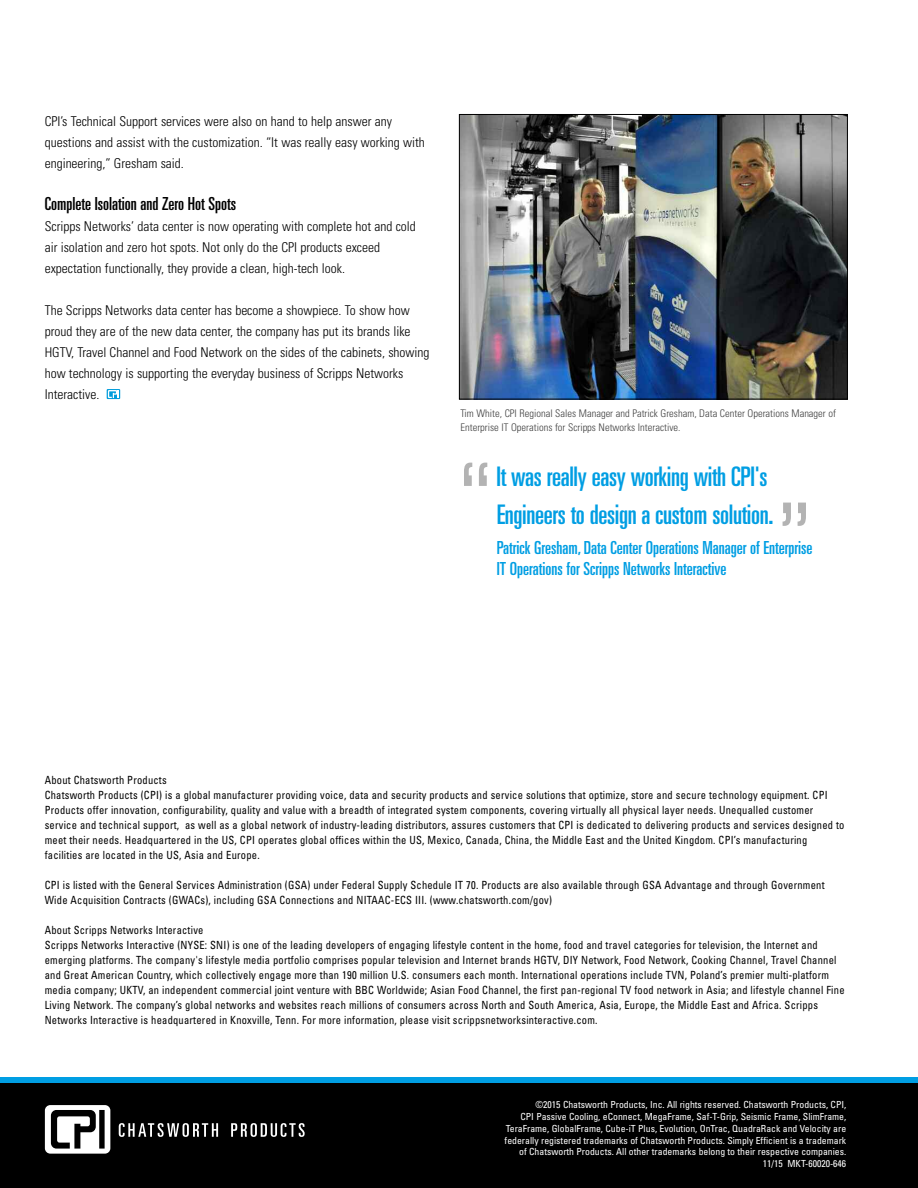
<style>
.page{position:relative;width:918px;height:1188px;background:#fff}
.page>*{position:absolute;margin:0;border:0;box-sizing:border-box;transform-origin:0 0}
.t1{font:ultra-condensed 27px/37.5px "Univers LT Std";letter-spacing:-.01em;color:#009ee3}
.t2{font:ultra-condensed 18px/21px "Univers LT Std";color:#009ee3}
.t3{font:ultra-condensed 18px "Univers LT Std";color:#000}
.t4{font:300 condensed 13.5px/21px "Univers LT Std";color:#000}
.t5{font:condensed 11.25px/15px "Univers LT Std";letter-spacing:.02em;color:#000;scale:.93 1}
.t6{font:300 condensed 10.5px/13.5px "Univers LT Std";color:#404040}
.t7{font:condensed 9.75px/11.7px "Univers LT Std";color:#fff;text-align:right}
</style>
<div class="page">
<div style="left:0;top:1083px;width:918px;height:105px;background:#000"></div>
<div style="left:0;top:1078px;width:918px;height:5px;background:#009ee3"></div>
<svg style="left:45px;top:1105px;width:65px;height:49px"></svg>
<svg style="left:119px;top:1123px;width:99px;height:14px"></svg>
<svg style="left:231px;top:1123px;width:74px;height:14px"></svg>
<img style="left:461px;top:116px;width:385px;height:281px">
<div style="left:459px;top:114px;width:389px;height:285px;border:1px solid #000"></div>
<svg style="left:107px;top:389px;width:13px;height:10px"></svg>
<svg style="left:108px;top:390px;width:11px;height:8px"></svg>
<svg style="left:464px;top:463px;width:23px;height:23px"></svg>
<svg style="left:783px;top:503px;width:23px;height:23px"></svg>
<p class="t4" style="left:45px;top:112px;width:382px">CPI’s Technical Support services were also on hand to help answer any questions and assist with the customization. “It was really easy working with engineering,” Gresham said.</p>
<h2 class="t3" style="left:45px;top:197px;width:193px">Complete Isolation and Zero Hot Spots</h2>
<p class="t4" style="left:45px;top:217px;width:373px">Scripps Networks’ data center is now operating with complete hot and cold air isolation and zero hot spots. Not only do the CPI products exceed expectation functionally, they provide a clean, high-tech look.</p>
<p class="t4" style="left:45px;top:301px;width:386px">The Scripps Networks data center has become a showpiece. To show how proud they are of the new data center, the company has put its brands like HGTV, Travel Channel and Food Network on the sides of the cabinets, showing how technology is supporting the everyday business of Scripps Networks Interactive.</p>
<p class="t6" style="left:460px;top:408px;width:377px">Tim White, CPI Regional Sales Manager and Patrick Gresham, Data Center Operations Manager of<br>Enterprise IT Operations for Scripps Networks Interactive.</p>
<h1 class="t1" style="left:497px;top:460px;width:278px">It was really easy working with CPI's<br>Engineers to design a custom solution.</h1>
<h2 class="t2" style="left:497px;top:539px;width:317px">Patrick Gresham, Data Center Operations Manager of Enterprise<br>IT Operations for Scripps Networks Interactive</h2>
<p class="t5" style="left:45px;top:773px;width:861px">About Chatsworth Products<br>Chatsworth Products (CPI) is a global manufacturer providing voice, data and security products and service solutions that optimize, store and secure technology equipment. CPI Products offer innovation, configurability, quality and value with a breadth of integrated system components, covering virtually all physical layer needs. Unequalled customer service and technical support, as well as a global network of industry-leading distributors, assures customers that CPI is dedicated to delivering products and services designed to meet their needs. Headquartered in the US, CPI operates global offices within the US, Mexico, Canada, China, the Middle East and the United Kingdom. CPI’s manufacturing facilities are located in the US, Asia and Europe.</p>
<p class="t5" style="left:45px;top:878px;width:840px">CPI is listed with the General Services Administration (GSA) under Federal Supply Schedule IT 70. Products are also available through GSA Advantage and through Government<br>Wide Acquisition Contracts (GWACs), including GSA Connections and NITAAC-ECS III. (www.chatsworth.com/gov)</p>
<p class="t5" style="left:45px;top:923px;width:862px">About Scripps Networks Interactive<br>Scripps Networks Interactive (NYSE: SNI) is one of the leading developers of engaging lifestyle content in the home, food and travel categories for television, the Internet and emerging platforms. The company's lifestyle media portfolio comprises popular television and Internet brands HGTV, DIY Network, Food Network, Cooking Channel, Travel Channel and Great American Country, which collectively engage more than 190 million U.S. consumers each month. International operations include TVN, Poland’s premier multi-platform media company; UKTV, an independent commercial joint venture with BBC Worldwide; Asian Food Channel, the first pan-regional TV food network in Asia; and lifestyle channel Fine Living Network. The company’s global networks and websites reach millions of consumers across North and South America, Asia, Europe, the Middle East and Africa. Scripps Networks Interactive is headquartered in Knoxville, Tenn. For more information, please visit scrippsnetworksinteractive.com.</p>
<p class="t7" style="left:505px;top:1100px;width:343px">©2015 Chatsworth Products, Inc. All rights reserved. Chatsworth Products, CPI,<br>CPI Passive Cooling, eConnect, MegaFrame, Saf-T-Grip, Seismic Frame, SlimFrame, TeraFrame, GlobalFrame, Cube-iT Plus, Evolution, OnTrac, QuadraRack and Velocity are federally registered trademarks of Chatsworth Products. Simply Efficient is a trademark of Chatsworth Products. All other trademarks belong to their respective companies.<br>11/15 MKT-60020-646</p>
</div>
